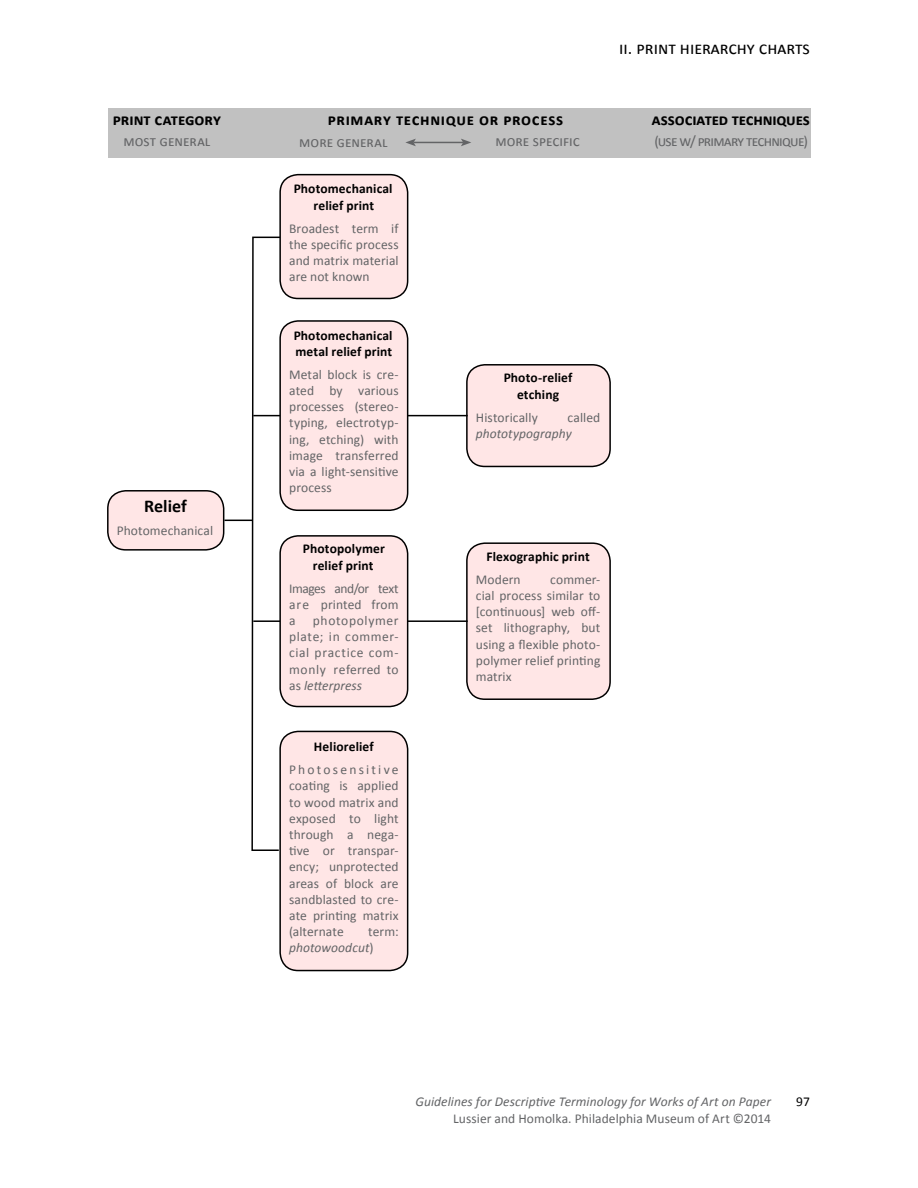
<style>
.page{position:relative;width:918px;height:1188px;background:#fff}
.page>*{position:absolute;margin:0;border:0;box-sizing:border-box;transform-origin:0 0}
.t1{font:18px "Calibri";color:#000}
.t2{font:700 18px "Calibri";color:#000}
.t3{font:700 16.5px "Calibri";color:#000}
.t4{font:700 16.5px "Calibri";letter-spacing:.04em;color:#000}
.t5{font:15px "Calibri";letter-spacing:-.005em;color:#636466}
.t6{font:15px "Calibri";letter-spacing:-.05em;color:#636466}
.t7{font:13.5px/16.2px "Calibri";letter-spacing:.005em;color:#636466;text-align:justify}
.t8{font:700 13.5px/16.2px "Calibri";letter-spacing:.005em;color:#000;text-align:center}
.t9{font:italic 13.5px/16.2px "Calibri";letter-spacing:.005em;color:#636466}
.t10{font:13.5px "Calibri";color:#000}
.s1{font-style:italic}
.s2{font-weight:700;color:#000}
.s3{font-style:normal}
.s4{font-weight:400;color:#636466}
</style>
<div class="page">
<div style="left:108px;top:491px;width:116px;height:59px;background:#ffe6e6;border-radius:18px"></div>
<div style="left:107px;top:490px;width:117px;height:61px;border:2px solid #000;border-radius:18px"></div>
<div style="left:280px;top:175px;width:128px;height:123px;background:#ffe6e6;border-radius:18px"></div>
<div style="left:279px;top:174px;width:129px;height:125px;border:2px solid #000;border-radius:18px"></div>
<div style="left:467px;top:365px;width:143px;height:101px;background:#ffe6e6;border-radius:18px"></div>
<div style="left:466px;top:364px;width:145px;height:103px;border:2px solid #000;border-radius:18px"></div>
<hr style="left:408px;top:415px;width:60px;height:1px;background:#000">
<div style="left:108px;top:108px;width:703px;height:49px;background:#c1c1c1"></div>
<hr style="left:414px;top:142px;width:49px;height:1px;background:#636466">
<svg style="left:405px;top:139px;width:11px;height:7px"></svg>
<svg style="left:461px;top:139px;width:10px;height:7px"></svg>
<div style="left:280px;top:731px;width:128px;height:240px;background:#ffe6e6;border-radius:18px"></div>
<div style="left:279px;top:731px;width:129px;height:240px;border:2px solid #000;border-radius:18px"></div>
<svg style="left:224px;top:236px;width:58px;height:616px"></svg>
<hr style="left:253px;top:620px;width:27px;height:2px;background:#000">
<div style="left:467px;top:543px;width:143px;height:156px;background:#ffe6e6;border-radius:18px"></div>
<div style="left:466px;top:542px;width:145px;height:158px;border:2px solid #000;border-radius:18px"></div>
<div style="left:280px;top:321px;width:128px;height:189px;background:#ffe6e6;border-radius:18px"></div>
<div style="left:279px;top:320px;width:129px;height:191px;border:2px solid #000;border-radius:18px"></div>
<div style="left:280px;top:536px;width:128px;height:171px;background:#ffe6e6;border-radius:18px"></div>
<div style="left:279px;top:535px;width:129px;height:172px;border:2px solid #000;border-radius:18px"></div>
<hr style="left:408px;top:620px;width:60px;height:2px;background:#000">
<p class="t1" style="left:619px;top:37px;width:192px">ii. print hierarchy charts</p>
<p class="t3" style="left:113px;top:109px;width:110px">print category</p>
<p class="t4" style="left:328px;top:109px;width:237px">primary technique or process</p>
<p class="t5" style="left:299px;top:132px;width:90px">more general</p>
<p class="t5" style="left:495px;top:132px;width:86px">more specific</p>
<p class="t3" style="left:652px;top:109px;width:160px">associated techniques</p>
<p class="t5" style="left:123px;top:131px;width:88px">most general</p>
<p class="t6" style="left:655px;top:131px;width:155px">(use w/ primary technique)</p>
<p class="t2" style="left:144px;top:494px;width:44px">Relief</p>
<p class="t7" style="left:117px;top:522px;width:98px">Photomechanical</p>
<p class="t8" style="left:294px;top:181px;width:100px">Photomechanical relief print</p>
<p class="t7" style="left:289px;top:220px;width:111px">Broadest term if the specific process and matrix material are not known</p>
<p class="t8" style="left:294px;top:327px;width:100px;text-align:left">Photomechanical metal relief print</p>
<p class="t7" style="left:289px;top:366px;width:111px">Metal block is cre&shy;ated by various processes (stereo&shy;typing, electrotyp&shy;ing, etching) with image transferred via a light-sensitive process</p>
<p class="t8" style="left:303px;top:541px;width:83px">Photopolymer relief print</p>
<p class="t7" style="left:289px;top:580px;width:111px">Images and/or text are printed from a</p>
<p class="t7" style="left:289px;top:613px;width:111px;text-indent:24px">photopolymer plate; in commer&shy;cial practice com&shy;monly referred to as <span class="s1">letterpress</span></p>
<p class="t7" style="left:289px;top:735px;width:111px;line-height:23px;text-align:center"><span class="s2">Heliorelief<br></span>Photosensitive</p>
<p class="t7" style="left:289px;top:778px;width:111px">coating is applied to wood matrix and exposed to light through a nega&shy;tive or transpar&shy;ency; unprotected areas of block are sandblasted to cre&shy;ate printing matrix (alternate</p>
<p class="t9" style="left:289px;top:923px;width:111px;text-indent:79px"><span class="s3">term: </span>photowoodcut<span class="s3">)</span></p>
<p class="t8" style="left:504px;top:370px;width:70px">Photo-relief etching</p>
<p class="t7" style="left:476px;top:409px;width:63px">Historically</p>
<p class="t9" style="left:476px;top:408px;width:126px;text-indent:92px"><span class="s3">called </span>phototypography</p>
<p class="t8" style="left:476px;top:545px;width:115px;line-height:23px;text-align:left;text-indent:11px">Flexographic print<br><span class="s4">Modern</span></p>
<p class="t7" style="left:476px;top:571px;width:126px;text-indent:74px">commer&shy;cial process similar to [continuous] web off&shy;set lithography, but using a flexible photo&shy;polymer relief printing matrix</p>
<p class="t9" style="left:416px;top:1093px;width:357px">Guidelines for Descriptive Terminology for Works of Art on Paper</p>
<p class="t7" style="left:453px;top:1110px;width:319px">Lussier and Homolka. Philadelphia Museum of Art ©2014</p>
<p class="t10" style="left:796px;top:1093px;width:15px">97</p>
</div>
